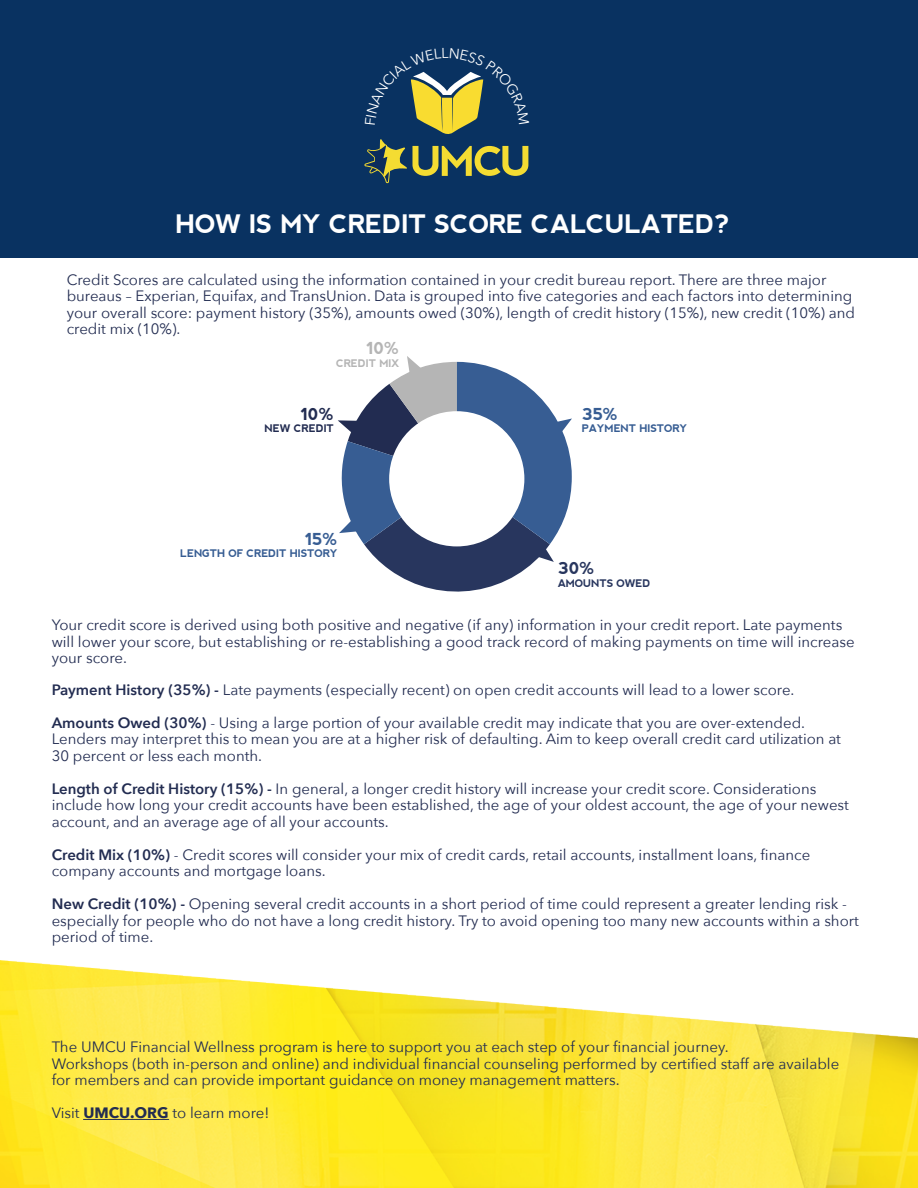
<style>
.page{position:relative;width:918px;height:1188px;background:#fff}
.page>*{position:absolute;margin:0;border:0;box-sizing:border-box;transform-origin:0 0}
.t1{font:700 25.5px "nevis";letter-spacing:-.02em;color:#fff}
.t2{font:700 16.5px "nevis";color:#375d93}
.t3{font:700 16.5px "nevis";color:#28365e}
.t4{font:700 16.5px "nevis";color:#b5b5b5}
.t5{font:700 16.5px "nevis";color:#222c51}
.t6{font:15px/16.5px "Avenir Next";color:#222c51}
.t7{font:700 10.5px "nevis";letter-spacing:-.02em;color:#375d93}
.t8{font:700 10.5px "nevis";letter-spacing:-.02em;color:#28365e}
.t9{font:700 10.5px "nevis";letter-spacing:-.02em;color:#b5b5b5}
.t10{font:700 10.5px "nevis";letter-spacing:-.02em;color:#222c51}
.s1{font-weight:600}
.s2{font-weight:700}
</style>
<div class="page">
<div style="left:0;top:0;width:918px;height:258px;background:#093261"></div>
<img style="left:0;top:960px;width:918px;height:228px">
<svg style="left:338px;top:356px;width:234px;height:236px"></svg>
<hr style="left:83px;top:1119px;width:86px;height:1px;background:#222c51">
<hr style="left:86px;top:1098px;width:85px;height:1px;background:#222c51">
<svg style="left:364px;top:72px;width:165px;height:112px"></svg>
<h1 class="t1" style="left:175px;top:209px;width:556px">HOW IS MY CREDIT SCORE CALCULATED?</h1>
<p class="t6" style="left:67px;top:271px;width:790px">Credit Scores are calculated using the information contained in your credit bureau report. There are three major bureaus – Experian, Equifax, and TransUnion. Data is grouped into five categories and each factors into determining your overall score: payment history (35%), amounts owed (30%), length of credit history (15%), new credit (10%) and credit mix (10%).</p>
<p class="t4" style="left:366px;top:339px;width:35px">10%</p>
<p class="t9" style="left:336px;top:357px;width:65px">CREDIT MIX</p>
<p class="t5" style="left:301px;top:404px;width:35px">10%</p>
<p class="t10" style="left:265px;top:422px;width:71px">NEW CREDIT</p>
<p class="t2" style="left:305px;top:529px;width:34px">15%</p>
<p class="t7" style="left:180px;top:547px;width:159px">LENGTH OF CREDIT HISTORY</p>
<p class="t2" style="left:582px;top:404px;width:38px">35%</p>
<p class="t7" style="left:582px;top:422px;width:107px">PAYMENT HISTORY</p>
<p class="t3" style="left:558px;top:559px;width:39px">30%</p>
<p class="t8" style="left:558px;top:577px;width:94px">AMOUNTS OWED</p>
<p class="t6" style="left:52px;top:616px;width:804px">Your credit score is derived using both positive and negative (if any) information in your credit report. Late payments will lower your score, but establishing or re-establishing a good track record of making payments on time will increase your score.</p>
<p class="t6" style="left:52px;top:680px;width:744px"><span class="s1">Payment History (35%) -</span> Late payments (especially recent) on open credit accounts will lead to a lower score.</p>
<p class="t6" style="left:52px;top:713px;width:791px"><span class="s1">Amounts Owed (30%)</span> - Using a large portion of your available credit may indicate that you are over-extended.<br>Lenders may interpret this to mean you are at a higher risk of defaulting. Aim to keep overall credit card utilization at<br>30 percent or less each month.</p>
<p class="t6" style="left:52px;top:779px;width:799px"><span class="s1">Length of Credit History (15%) -</span> In general, a longer credit history will increase your credit score. Considerations include how long your credit accounts have been established, the age of your oldest account, the age of your newest account, and an average age of all your accounts.</p>
<p class="t6" style="left:52px;top:845px;width:760px"><span class="s1">Credit Mix (10%)</span> - Credit scores will consider your mix of credit cards, retail accounts, installment loans, finance company accounts and mortgage loans.</p>
<p class="t6" style="left:52px;top:895px;width:809px"><span class="s1">New Credit (10%) -</span> Opening several credit accounts in a short period of time could represent a greater lending risk - especially for people who do not have a long credit history. Try to avoid opening too many new accounts within a short period of time.</p>
<p class="t6" style="left:54px;top:1034px;width:789px">Workshops (both in-person and online) and individual financial counseling performed by certified staff are available for members and can provide important guidance on money management matters.</p>
<p class="t6" style="left:52px;top:1038px;width:789px">The UMCU Financial Wellness program is here to support you at each step of your financial journey.<br>Workshops (both in-person and online) and individual financial counseling performed by certified staff are available for members and can provide important guidance on money management matters.</p>
<p class="t6" style="left:52px;top:1104px;width:219px">Visit <span class="s2">UMCU.ORG</span> to learn more!</p>
</div>
